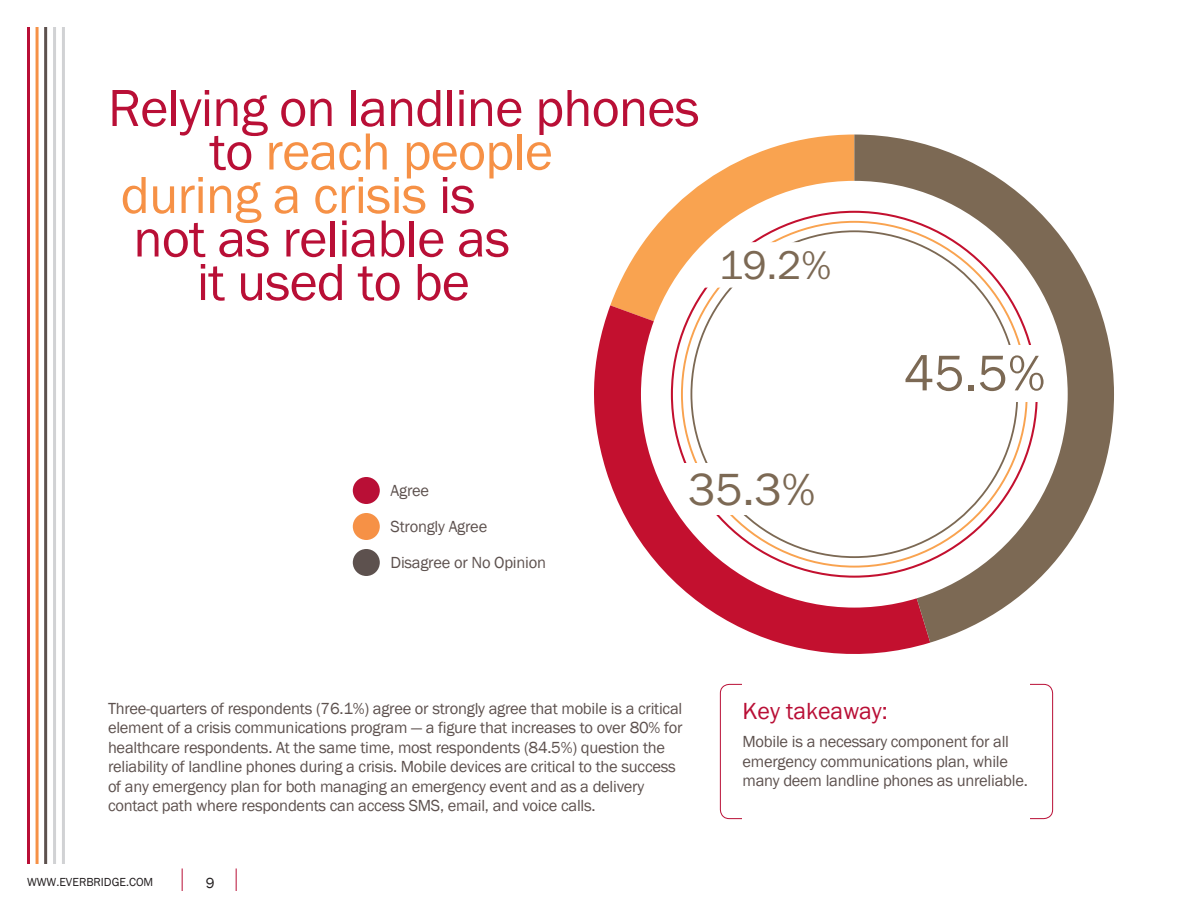
<style>
.page{position:relative;width:1188px;height:918px;background:#fff}
.page>*{position:absolute;margin:0;border:0;box-sizing:border-box;transform-origin:0 0}
.Question{font:54px "Franklin Gothic";letter-spacing:-.015em;color:#b90f36}
.Question-2{font:54px "Franklin Gothic";letter-spacing:-.015em;color:#f69146}
.t1{font:51.9px "Franklin Gothic";color:#7c6954}
.t2{font:46.65px "Franklin Gothic";color:#7c6954}
.t3{font:41.55px "Franklin Gothic";color:#7c6954}
.Subhead2{font:24px "Franklin Gothic";color:#b90f36}
.t4{font:16.5px/19.5px "Franklin Gothic";letter-spacing:-.015em;color:#5d514e}
.t5{font:15px "Franklin Gothic";color:#231f20}
.t6{font:12px "Franklin Gothic";color:#231f20}
.s1{color:#b90f36}
</style>
<div class="page">
<hr style="left:27px;top:27px;width:3px;height:837px;background:#b90f36">
<hr style="left:36px;top:27px;width:3px;height:837px;background:#f69146">
<hr style="left:44px;top:27px;width:3px;height:837px;background:#5d514e">
<hr style="left:53px;top:27px;width:3px;height:837px;background:#d1d2d4">
<hr style="left:62px;top:27px;width:3px;height:837px;background:#d1d2d4">
<svg style="left:182px;top:868px;width:1px;height:23px"></svg>
<svg style="left:236px;top:868px;width:1px;height:23px"></svg>
<div style="left:353px;top:477px;width:27px;height:27px;background:#b90f36;border-radius:50%"></div>
<div style="left:353px;top:513px;width:27px;height:27px;background:#f69146;border-radius:50%"></div>
<div style="left:353px;top:549px;width:27px;height:27px;background:#5d514e;border-radius:50%"></div>
<svg style="left:610px;top:135px;width:244px;height:170px;fill:#f9a350"></svg>
<svg style="left:594px;top:305px;width:335px;height:349px;fill:#c3102f"></svg>
<svg style="left:854px;top:135px;width:260px;height:508px;fill:#7c6954"></svg>
<div style="left:641px;top:181px;width:427px;height:427px;background:#fff;border-radius:50%"></div>
<svg style="left:672px;top:212px;width:365px;height:365px"></svg>
<svg style="left:682px;top:222px;width:345px;height:345px"></svg>
<div style="left:691px;top:231px;width:326px;height:326px;background:#fff;border-radius:50%"></div>
<div style="left:934px;top:345px;width:109px;height:56px;background:#fff"></div>
<svg style="left:700px;top:242px;width:98px;height:46px"></svg>
<div style="left:682px;top:464px;width:137px;height:51px;background:#fff"></div>
<p class="Question" style="left:108px;top:74px;width:593px">Relying on landline phones</p>
<p class="Question-2" style="left:210px;top:118px;width:345px"><span class="s1">to</span> reach people</p>
<p class="Question-2" style="left:121px;top:161px;width:356px">during a crisis <span class="s1">is</span></p>
<p class="Question" style="left:133px;top:205px;width:378px">not as reliable as</p>
<p class="Question" style="left:197px;top:248px;width:275px">it used to be</p>
<p class="t3" style="left:719px;top:239px;width:114px">19.2%</p>
<p class="t4" style="left:391px;top:481px;width:40px">Agree</p>
<p class="t4" style="left:391px;top:517px;width:98px">Strongly Agree</p>
<p class="t4" style="left:391px;top:553px;width:157px">Disagree or No Opinion</p>
<p class="t2" style="left:688px;top:460px;width:129px">35.3%</p>
<p class="t1" style="left:904px;top:341px;width:143px">45.5%</p>
<p class="t4" style="left:108px;top:699px;width:576px">Three-quarters of respondents (76.1%) agree or strongly agree that mobile is a critical element of a crisis communications program — a figure that increases to over 80% for healthcare respondents. At the same time, most respondents (84.5%) question the reliability of landline phones during a crisis. Mobile devices are critical to the success of any emergency plan for both managing an emergency event and as a delivery contact path where respondents can access SMS, email, and voice calls.</p>
<p class="Subhead2" style="left:742px;top:696px;width:147px">Key takeaway:</p>
<p class="t4" style="left:742px;top:732px;width:287px">Mobile is a necessary component for all emergency communications plan, while many deem landline phones as unreliable.</p>
<p class="t6" style="left:27px;top:874px;width:128px">WWW.EVERBRIDGE.COM</p>
<p class="t5" style="left:206px;top:874px;width:10px">9</p>
</div>
